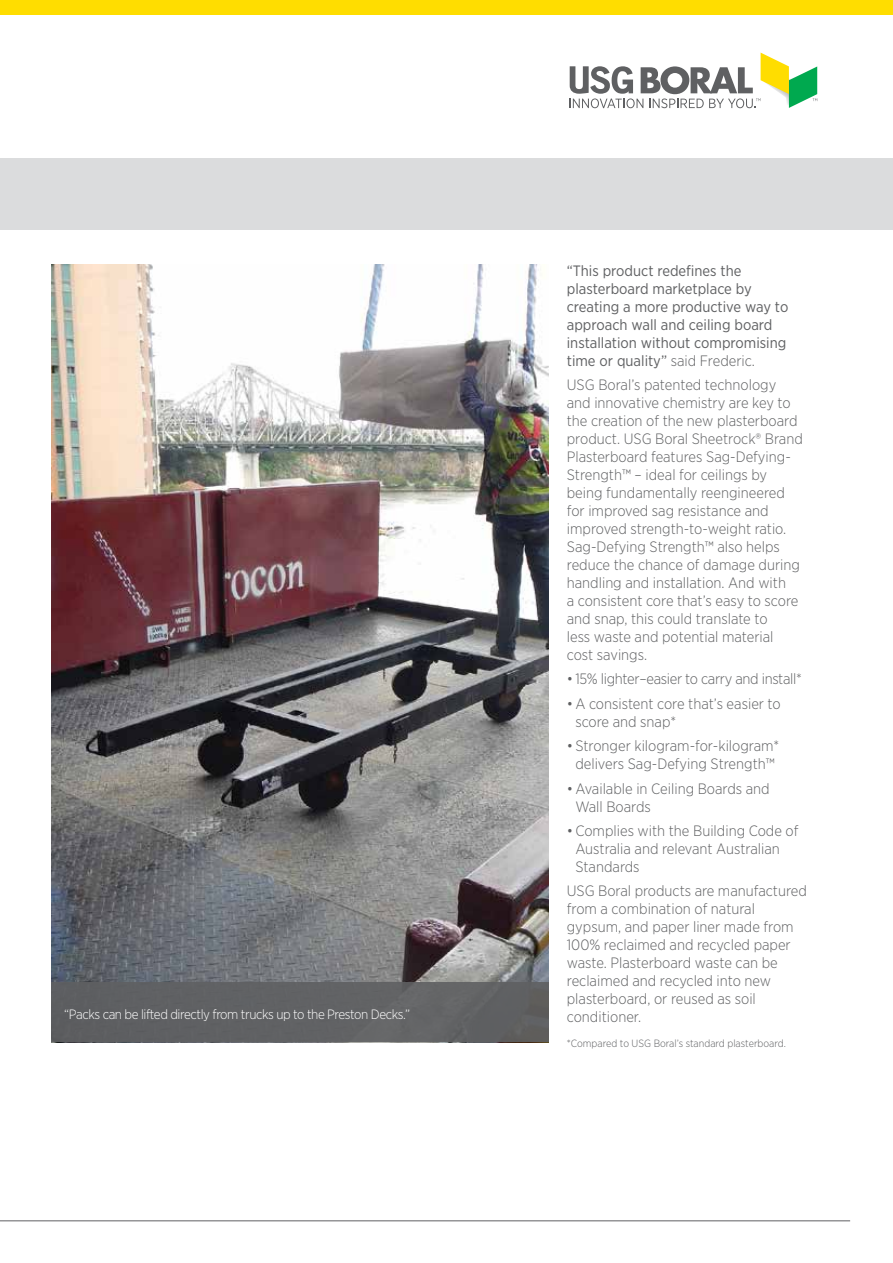
<style>
.page{position:relative;width:893px;height:1263px;background:#fff}
.page>*{position:absolute;margin:0;border:0;box-sizing:border-box;transform-origin:0 0}
.t1{font:300 15px/18px "Gotham Narrow";color:#5f6062}
.t2{font:15px/18px "Gotham Narrow";color:#5f6062}
.t3{font:300 15px "Gotham Narrow";letter-spacing:-.02em;color:#5f6062}
.t4{font:300 13.5px "Gotham Narrow";letter-spacing:-.03em;color:#fff}
.t5{font:300 10.5px "Gotham Narrow";color:#5f6062}
.s1{font-weight:300}
</style>
<div class="page">
<div style="left:0;top:158px;width:893px;height:72px;background:#dbdcdd"></div>
<img style="left:51px;top:264px;width:498px;height:719px">
<div style="left:0;top:0;width:893px;height:15px;background:#fd0"></div>
<svg style="left:569px;top:53px;width:248px;height:55px"></svg>
<hr style="left:0;top:1220px;width:850px;height:1px;background:#5f6062">
<div style="left:51px;top:983px;width:498px;height:59px;background:#5f6062"></div>
<p class="t4" style="left:64px;top:1005px;width:347px">“Packs can be lifted directly from trucks up to the Preston Decks.”</p>
<p class="t2" style="left:567px;top:261px;width:223px">“This product redefines the plasterboard marketplace by creating a more productive way to approach wall and ceiling board installation without compromising time or quality” <span class="s1">said Frederic.</span></p>
<p class="t1" style="left:567px;top:375px;width:238px">USG Boral’s patented technology and innovative chemistry are key to the creation of the new plasterboard product. USG Boral Sheetrock® Brand Plasterboard features Sag-Defying-Strength™ – ideal for ceilings by being fundamentally reengineered for improved sag resistance and improved strength-to-weight ratio.<br>Sag-Defying Strength™ also helps reduce the chance of damage during handling and installation. And with<br>a consistent core that’s easy to score and snap, this could translate to<br>less waste and potential material cost savings.</p>
<p class="t3" style="left:567px;top:670px;width:237px">• 15% lighter–easier to carry and install*</p>
<p class="t1" style="left:575px;top:694px;width:207px;text-indent:-9px">•A consistent core that’s easier to score and snap*</p>
<p class="t1" style="left:567px;top:736px;width:214px;text-align:center">• Stronger kilogram-for-kilogram* delivers Sag-Defying Strength™</p>
<p class="t1" style="left:575px;top:779px;width:196px;text-indent:-9px">•Available in Ceiling Boards and<br>Wall Boards</p>
<p class="t1" style="left:575px;top:821px;width:225px;text-indent:-9px">•Complies with the Building Code of<br>Australia and relevant Australian<br>Standards</p>
<p class="t1" style="left:567px;top:882px;width:242px">USG Boral products are manufactured from a combination of natural gypsum, and paper liner made from<br>100% reclaimed and recycled paper waste. Plasterboard waste can be reclaimed and recycled into new plasterboard, or reused as soil conditioner.</p>
<p class="t5" style="left:567px;top:1037px;width:221px">*Compared to USG Boral’s standard plasterboard.</p>
</div>
